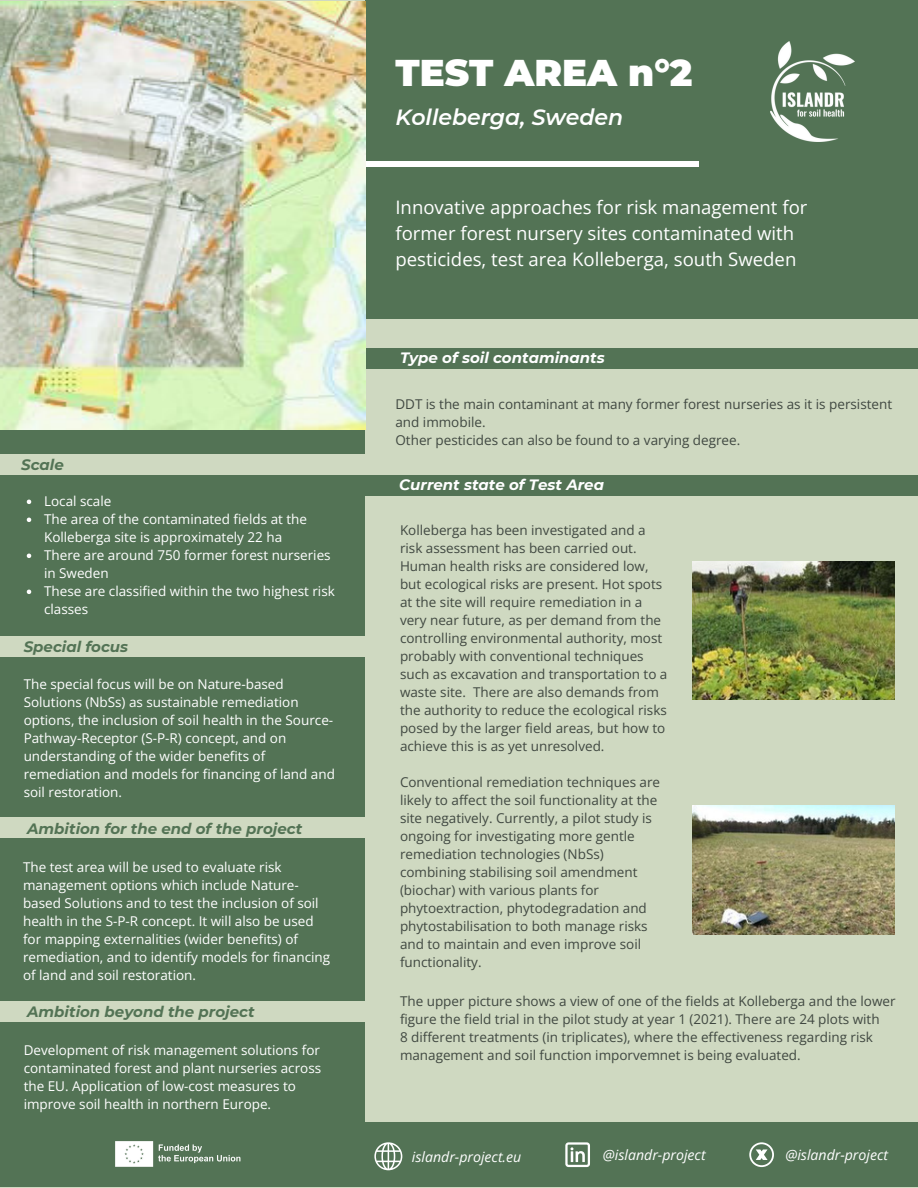
<style>
.page{position:relative;width:918px;height:1188px;background:#cfd9c1}
.page>*{position:absolute;margin:0;border:0;box-sizing:border-box;transform-origin:0 0}
.t1{font:900 37.2px "Montserrat";color:#fff}
.t2{font:italic 600 22.05px "Montserrat";color:#fff}
.t3{font:18.6px/25.8px "Open Sans";color:#fff}
.t4{font:italic 700 15px "Montserrat";color:#537355}
.t5{font:italic 700 15px "Montserrat";color:#fff}
.t6{font:italic 14.1px "Open Sans";color:#fff}
.t7{font:13.5px/18px "Open Sans";color:#404841}
.t8{font:13.5px/18px "Open Sans";color:#fff}
</style>
<div class="page">
<div style="left:365px;top:0;width:553px;height:318px;background:#537355"></div>
<div style="left:0;top:270px;width:365px;height:878px;background:#537355"></div>
<div style="left:365px;top:161px;width:334px;height:6px;background:#fff"></div>
<img style="left:771px;top:42px;width:83px;height:100px">
<div style="left:0;top:1122px;width:918px;height:64px;background:#537355"></div>
<div style="left:0;top:454px;width:379px;height:21px;background:#cfd9c1"></div>
<div style="left:365px;top:348px;width:553px;height:21px;background:#537355"></div>
<img style="left:0;top:2px;width:365px;height:428px">
<div style="left:351px;top:475px;width:566px;height:21px;background:#537355"></div>
<img style="left:693px;top:806px;width:201px;height:128px">
<img style="left:693px;top:561px;width:201px;height:139px">
<div style="left:0;top:817px;width:374px;height:21px;background:#cfd9c1"></div>
<div style="left:0;top:1001px;width:374px;height:20px;background:#cfd9c1"></div>
<div style="left:0;top:637px;width:382px;height:20px;background:#cfd9c1"></div>
<svg style="left:27px;top:500px;width:4px;height:4px"></svg>
<svg style="left:27px;top:518px;width:4px;height:4px"></svg>
<svg style="left:27px;top:554px;width:4px;height:4px"></svg>
<svg style="left:27px;top:590px;width:4px;height:4px"></svg>
<svg style="left:374px;top:1142px;width:28px;height:28px"></svg>
<svg style="left:565px;top:1142px;width:25px;height:25px"></svg>
<svg style="left:749px;top:1142px;width:25px;height:25px"></svg>
<img style="left:115px;top:1141px;width:126px;height:26px">
<p class="t4" style="left:21px;top:455px;width:44px">Scale</p>
<h4 class="t8" style="left:44px;top:492px;width:69px">Local scale</h4>
<h4 class="t8" style="left:44px;top:510px;width:265px">The area of the contaminated fields at the<br>Kolleberga site is approximately 22 ha</h4>
<p class="t8" style="left:44px;top:546px;width:288px">There are around 750 former forest nurseries in Sweden</p>
<h4 class="t8" style="left:44px;top:582px;width:292px">These are classified within the two highest risk classes</h4>
<p class="t4" style="left:24px;top:637px;width:106px">Special focus</p>
<h4 class="t8" style="left:24px;top:674px;width:313px">The special focus will be on Nature-based Solutions (NbSs) as sustainable remediation options, the inclusion of soil health in the Source-Pathway-Receptor (S-P-R) concept, and on understanding of the wider benefits of remediation and models for financing of land and soil restoration.</h4>
<p class="t4" style="left:27px;top:819px;width:277px">Ambition for the end of the project</p>
<p class="t8" style="left:23px;top:857px;width:297px">The test area will be used to evaluate risk management options which include Nature&shy;based Solutions and to test the inclusion of soil health in the S-P-R concept. It will also be used for mapping externalities (wider benefits) of</p>
<p class="t8" style="left:23px;top:947px;width:309px">remediation, and to identify models for financing of land and soil restoration.</p>
<p class="t4" style="left:27px;top:1003px;width:229px">Ambition beyond the project</p>
<p class="t8" style="left:24px;top:1041px;width:299px">Development of risk management solutions for contaminated forest and plant nurseries across the EU. Application of low-cost measures to improve soil health in northern Europe.</p>
<p class="t1" style="left:395px;top:50px;width:299px">TEST AREA n°2</p>
<h3 class="t2" style="left:395px;top:103px;width:229px">Kolleberga, Sweden</h3>
<h2 class="t3" style="left:395px;top:194px;width:414px">Innovative approaches for risk management for former forest nursery sites contaminated with pesticides, test area Kolleberga, south Sweden</h2>
<p class="t5" style="left:400px;top:349px;width:206px">Type of soil contaminants</p>
<p class="t7" style="left:395px;top:395px;width:498px">DDT is the main contaminant at many former forest nurseries as it is persistent and immobile.</p>
<p class="t7" style="left:395px;top:431px;width:346px">Other pesticides can also be found to a varying degree.</p>
<h1 class="t5" style="left:399px;top:476px;width:206px">Current state of Test Area</h1>
<p class="t7" style="left:400px;top:521px;width:247px">Kolleberga has been investigated and a risk assessment has been carried out.</p>
<p class="t7" style="left:400px;top:557px;width:269px">Human health risks are considered low, but ecological risks are present. Hot spots at the site will require remediation in a very near future, as per demand from the controlling environmental authority, most probably with conventional techniques such as excavation and transportation to a waste site. There are also demands from the authority to reduce the ecological risks posed by the larger field areas, but how to achieve this is as yet unresolved.</p>
<p class="t7" style="left:400px;top:773px;width:262px">Conventional remediation techniques are likely to affect the soil functionality at the site negatively. Currently, a pilot study is ongoing for investigating more gentle remediation technologies (NbSs) combining stabilising soil amendment (biochar) with various plants for phytoextraction, phytodegradation and phytostabilisation to both manage risks and to maintain and even improve soil functionality.</p>
<p class="t7" style="left:400px;top:992px;width:497px">The upper picture shows a view of one of the fields at Kolleberga and the lower</p>
<p class="t7" style="left:400px;top:1010px;width:481px">figure the field trial in the pilot study at year 1 (2021). There are 24 plots with</p>
<p class="t7" style="left:400px;top:1028px;width:475px">8 different treatments (in triplicates), where the effectiveness regarding risk</p>
<h4 class="t7" style="left:400px;top:1046px;width:402px">management and soil function imporvemnet is being evaluated.</h4>
<p class="t6" style="left:412px;top:1147px;width:111px">islandr-project.eu</p>
<p class="t6" style="left:603px;top:1145px;width:104px">@islandr-project</p>
<h4 class="t6" style="left:785px;top:1145px;width:104px">@islandr-project</h4>
</div>
